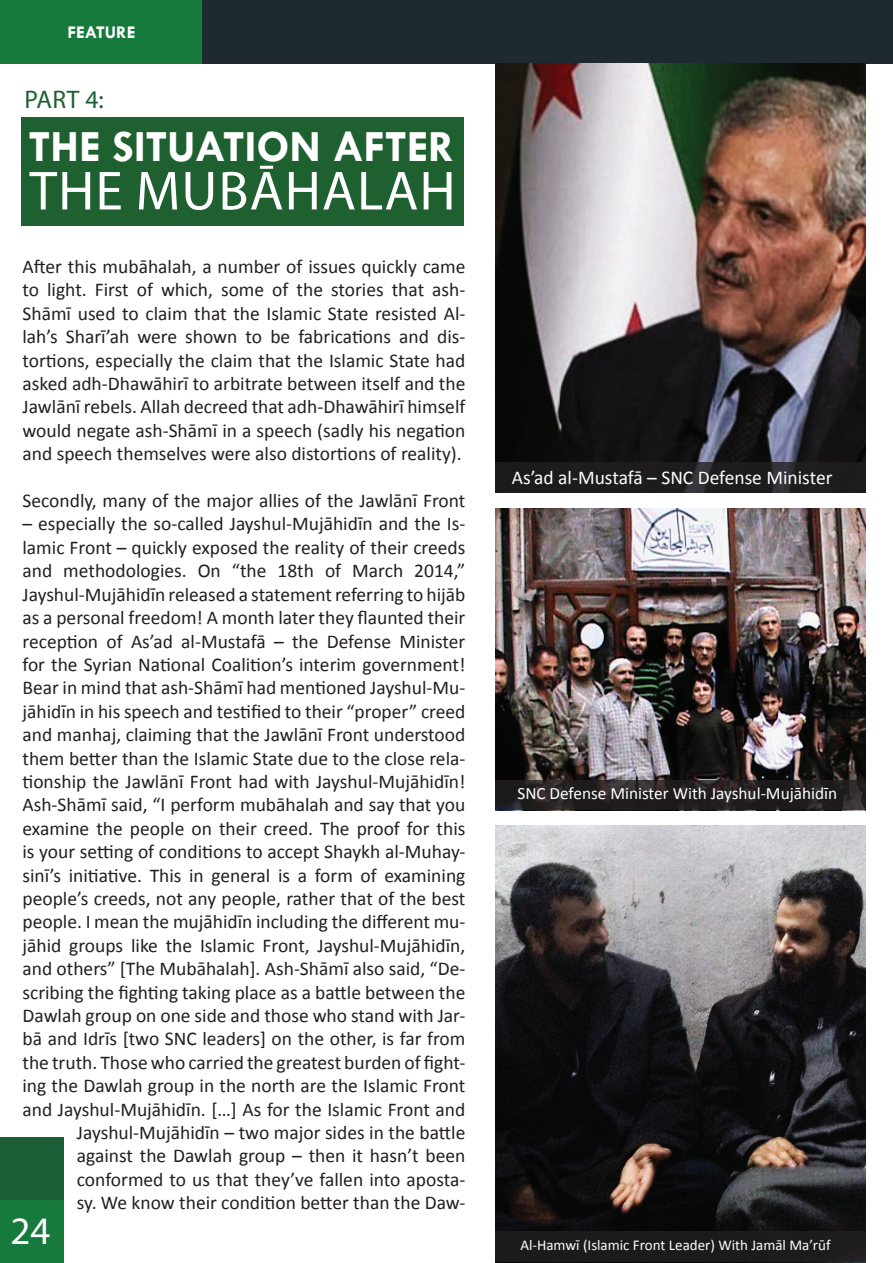
<style>
.page{position:relative;width:893px;height:1263px;background:#fff}
.page>*{position:absolute;margin:0;border:0;box-sizing:border-box;transform-origin:0 0}
.t1{font:55.5px "Myriad Pro";letter-spacing:.02em;color:#fff}
.t2{font:700 45px "Tw Cen";color:#fff}
.t3{font:39px "Myriad Pro";color:#fff}
.t4{font:25.5px "Myriad Pro";color:#1d6031}
.t5{font:19.5px/23.4px "Calibri";color:#231f20;text-align:justify}
.t6{font:19.5px "Calibri";color:#fff}
.t7{font:700 18px "Tw Cen";color:#fff}
.t8{font:17.25px "Calibri";color:#fff}
.t9{font:15px "Calibri";color:#fff}
</style>
<div class="page">
<div style="left:21px;top:117px;width:443px;height:108px;background:#1e6030"></div>
<div style="left:0;top:1200px;width:63px;height:63px;background:#167a3d"></div>
<div style="left:0;top:1137px;width:63px;height:63px;background:#195e34"></div>
<div style="left:0;top:0;width:203px;height:63px;background:#167a3d"></div>
<div style="left:203px;top:0;width:690px;height:63px;background:#1e2a2f"></div>
<img style="left:495px;top:63px;width:371px;height:399px">
<img style="left:495px;top:508px;width:371px;height:272px">
<img style="left:495px;top:825px;width:371px;height:438px">
<div style="left:495px;top:462px;width:371px;height:31px;background:#231f20"></div>
<svg style="left:495px;top:780px;width:371px;height:30px;background:#252121"></svg>
<div style="left:495px;top:1231px;width:371px;height:31px;background:#231f20"></div>
<p class="t7" style="left:68px;top:21px;width:69px">FEATURE</p>
<h3 class="t4" style="left:24px;top:83px;width:15px">PART</h3>
<h3 class="t4" style="left:85px;top:83px;width:20px">4:</h3>
<h2 class="t2" style="left:29px;top:120px;width:427px">THE SITUATION AFTER</h2>
<h1 class="t1" style="left:29px;top:157px;width:428px">THE MUBĀHALAH</h1>
<p class="t5" style="left:22px;top:255px;width:445px">After this mubāhalah, a number of issues quickly came to light. First of which, some of the stories that ash-Shāmī used to claim that the Islamic State resisted Al&shy;lah’s Sharī’ah were shown to be fabrications and dis&shy;tortions, especially the claim that the Islamic State had asked adh-Dhawāhirī to arbitrate between itself and the Jawlānī rebels. Allah decreed that adh-Dhawāhirī himself would negate ash-Shāmī in a speech (sadly his negation and speech themselves were also distortions of reality).</p>
<p class="t5" style="left:22px;top:489px;width:444px">Secondly, many of the major allies of the Jawlānī Front</p>
<p class="t5" style="left:22px;top:512px;width:444px;text-align:right">– especially the so-called Jayshul-Mujāhidīn and the Is&shy;lamic Front – quickly exposed the reality of their creeds and methodologies. On “the 18th of March 2014,” Jayshul-Mujāhidīn released a statement referring to hijāb as a personal freedom! A month later they flaunted their reception of As’ad al-Mustafā – the Defense Minister for the Syrian National Coalition’s interim government!<br>Bear in mind that ash-Shāmī had mentioned Jayshul-Mu&shy;jāhidīn in his speech and testified to their “proper” creed and manhaj, claiming that the Jawlānī Front understood them better than the Islamic State due to the close rela&shy;tionship the Jawlānī Front had with Jayshul-Mujāhidīn!<br>Ash-Shāmī said, “I perform mubāhalah and say that you examine the people on their creed. The proof for this is your setting of conditions to accept Shaykh al-Muhay&shy;sinī’s initiative. This in general is a form of examining people’s creeds, not any people, rather that of the best people. I mean the mujāhidīn including the different mu&shy;jāhid groups like the Islamic Front, Jayshul-Mujāhidīn, and others” [The Mubāhalah]. Ash-Shāmī also said, “De&shy;scribing the fighting taking place as a battle between the Dawlah group on one side and those who stand with Jar&shy;bā and Idrīs [two SNC leaders] on the other, is far from the truth. Those who carried the greatest burden of fight&shy;ing the Dawlah group in the north are the Islamic Front and Jayshul-Mujāhidīn. […] As for the Islamic Front and Jayshul-Mujāhidīn – two major sides in the battle against the Dawlah group – then it hasn’t been conformed to us that they’ve fallen into aposta-<br>sy. We know their condition better than the Daw-</p>
<h3 class="t3" style="left:10px;top:1207px;width:42px">24</h3>
<p class="t6" style="left:512px;top:465px;width:322px">As’ad al-Mustafā – SNC Defense Minister</p>
<p class="t8" style="left:517px;top:782px;width:321px">SNC Defense Minister With Jayshul-Mujāhidīn</p>
<p class="t9" style="left:520px;top:1235px;width:312px">Al-Hamwī (Islamic Front Leader) With Jamāl Ma’rūf</p>
</div>
